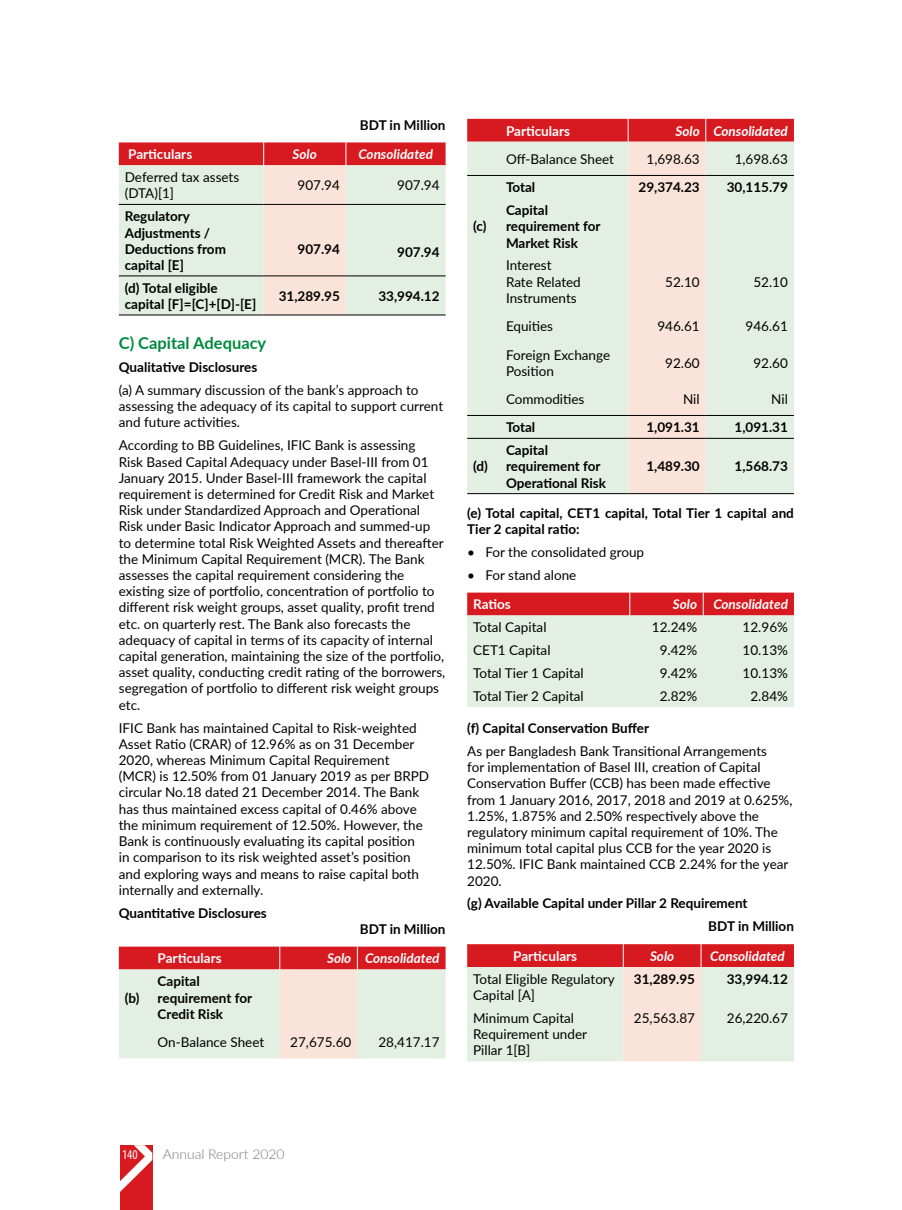
<style>
.page{position:relative;width:902px;height:1210px;background:#fff}
.page>*{position:absolute;margin:0;border:0;box-sizing:border-box;transform-origin:0 0}
.t1{font:700 16.5px "Lato";color:#008a3f}
.t2{font:13.5px/16.2px "Lato";color:#000}
.t3{font:700 13.5px/16.2px "Lato";color:#000}
.t4{font:italic 700 13.5px "Lato";color:#fff}
.t5{font:700 13.5px "Lato";color:#fff}
.t6{font:300 13.5px "Lato";color:#77787b}
.t7{font:condensed 13.5px "Myriad Pro";color:#fff}
</style>
<div class="page">
<div style="left:120px;top:1145px;width:32px;height:65px;background:#d71920"></div>
<svg style="left:120px;top:1145px;width:32px;height:47px"></svg>
<hr style="left:119px;top:315px;width:145px;height:1px;background:#000">
<hr style="left:264px;top:315px;width:82px;height:1px;background:#000">
<hr style="left:346px;top:315px;width:99px;height:1px;background:#000">
<svg style="left:119px;top:142px;width:327px;height:173px;background:#e3cdc4"></svg>
<svg style="left:119px;top:946px;width:326px;height:112px;background:#e5c2ba"></svg>
<hr style="left:467px;top:493px;width:33px;height:1px;background:#000">
<hr style="left:500px;top:493px;width:128px;height:1px;background:#000">
<hr style="left:628px;top:493px;width:78px;height:1px;background:#000">
<hr style="left:706px;top:493px;width:88px;height:1px;background:#000">
<svg style="left:467px;top:119px;width:327px;height:374px;background:#e6ddd3"></svg>
<svg style="left:467px;top:592px;width:327px;height:115px;background:#e1c5bd"></svg>
<svg style="left:467px;top:944px;width:327px;height:117px;background:#e5c3bb"></svg>
<p class="t3" style="left:360px;top:116px;width:87px">BDT in Million</p>
<p class="t5" style="left:128px;top:144px;width:65px">Particulars</p>
<p class="t4" style="left:293px;top:144px;width:26px">Solo</p>
<p class="t4" style="left:358px;top:144px;width:76px">Consolidated</p>
<p class="t2" style="left:125px;top:169px;width:116px">Deferred tax assets (DTA)[1]</p>
<p class="t2" style="left:298px;top:177px;width:44px">907.94</p>
<p class="t2" style="left:397px;top:177px;width:44px">907.94</p>
<p class="t3" style="left:125px;top:208px;width:103px">Regulatory<br>Adjustments /<br>Deductions from capital [E]</p>
<p class="t3" style="left:298px;top:240px;width:44px">907.94</p>
<p class="t3" style="left:397px;top:243px;width:44px">907.94</p>
<p class="t3" style="left:125px;top:279px;width:133px">(d) Total eligible capital [F]=[C]+[D]-[E]</p>
<p class="t3" style="left:279px;top:287px;width:63px">31,289.95</p>
<p class="t3" style="left:378px;top:287px;width:63px">33,994.12</p>
<p class="t1" style="left:119px;top:331px;width:149px">C) Capital Adequacy</p>
<p class="t3" style="left:119px;top:358px;width:140px">Qualitative Disclosures</p>
<p class="t2" style="left:119px;top:381px;width:326px">(a) A summary discussion of the bank’s approach to assessing the adequacy of its capital to support current and future activities.</p>
<p class="t2" style="left:119px;top:437px;width:328px">According to BB Guidelines, IFIC Bank is assessing<br>Risk Based Capital Adequacy under Basel-III from 01<br>January 2015. Under Basel-III framework the capital requirement is determined for Credit Risk and Market Risk under Standardized Approach and Operational Risk under Basic Indicator Approach and summed-up to determine total Risk Weighted Assets and thereafter the Minimum Capital Requirement (MCR). The Bank assesses the capital requirement considering the existing size of portfolio, concentration of portfolio to different risk weight groups, asset quality, profit trend etc. on quarterly rest. The Bank also forecasts the adequacy of capital in terms of its capacity of internal capital generation, maintaining the size of the portfolio, asset quality, conducting credit rating of the borrowers, segregation of portfolio to different risk weight groups etc.</p>
<p class="t2" style="left:119px;top:719px;width:312px">IFIC Bank has maintained Capital to Risk-weighted Asset Ratio (CRAR) of 12.96% as on 31 December 2020, whereas Minimum Capital Requirement (MCR) is 12.50% from 01 January 2019 as per BRPD circular No.18 dated 21 December 2014. The Bank has thus maintained excess capital of 0.46% above the minimum requirement of 12.50%. However, the Bank is continuously evaluating its capital position in comparison to its risk weighted asset’s position and exploring ways and means to raise capital both internally and externally.</p>
<p class="t3" style="left:119px;top:904px;width:150px">Quantitative Disclosures</p>
<p class="t3" style="left:360px;top:920px;width:87px">BDT in Million</p>
<p class="t5" style="left:158px;top:948px;width:65px">Particulars</p>
<p class="t4" style="left:327px;top:948px;width:114px">Solo Consolidated</p>
<p class="t3" style="left:125px;top:989px;width:16px">(b)</p>
<p class="t3" style="left:158px;top:972px;width:96px">Capital requirement for<br>Credit Risk</p>
<p class="t2" style="left:158px;top:1033px;width:108px">On-Balance Sheet</p>
<p class="t2" style="left:290px;top:1033px;width:63px">27,675.60</p>
<p class="t2" style="left:378px;top:1033px;width:63px">28,417.17</p>
<p class="t3" style="left:473px;top:218px;width:15px">(c)</p>
<p class="t5" style="left:506px;top:121px;width:65px">Particulars</p>
<p class="t4" style="left:675px;top:121px;width:114px">Solo Consolidated</p>
<p class="t2" style="left:506px;top:150px;width:110px">Off-Balance Sheet</p>
<p class="t2" style="left:646px;top:150px;width:55px">1,698.63</p>
<p class="t2" style="left:735px;top:150px;width:55px">1,698.63</p>
<p class="t3" style="left:506px;top:179px;width:31px">Total</p>
<p class="t3" style="left:638px;top:179px;width:63px">29,374.23</p>
<p class="t3" style="left:727px;top:179px;width:63px">30,115.79</p>
<p class="t3" style="left:506px;top:202px;width:96px">Capital requirement for<br>Market Risk</p>
<p class="t2" style="left:506px;top:257px;width:76px">Interest<br>Rate Related<br>Instruments</p>
<p class="t2" style="left:665px;top:273px;width:36px">52.10</p>
<p class="t2" style="left:753px;top:273px;width:36px">52.10</p>
<p class="t2" style="left:506px;top:318px;width:49px">Equities</p>
<p class="t2" style="left:657px;top:318px;width:44px">946.61</p>
<p class="t2" style="left:745px;top:318px;width:44px">946.61</p>
<p class="t2" style="left:506px;top:346px;width:106px">Foreign Exchange<br>Position</p>
<p class="t2" style="left:665px;top:354px;width:36px">92.60</p>
<p class="t2" style="left:753px;top:354px;width:36px">92.60</p>
<p class="t2" style="left:506px;top:390px;width:80px">Commodities</p>
<p class="t2" style="left:683px;top:390px;width:18px">Nil</p>
<p class="t2" style="left:771px;top:390px;width:18px">Nil</p>
<p class="t3" style="left:506px;top:419px;width:31px">Total</p>
<p class="t3" style="left:646px;top:419px;width:55px">1,091.31</p>
<p class="t3" style="left:734px;top:419px;width:55px">1,091.31</p>
<p class="t3" style="left:506px;top:441px;width:102px">Capital requirement for<br>Operational Risk</p>
<p class="t3" style="left:473px;top:458px;width:16px">(d)</p>
<p class="t3" style="left:646px;top:458px;width:55px">1,489.30</p>
<p class="t3" style="left:734px;top:458px;width:55px">1,568.73</p>
<p class="t3" style="left:467px;top:504px;width:328px">(e) Total capital, CET1 capital, Total Tier 1 capital and<br>Tier 2 capital ratio:</p>
<p class="t2" style="left:467px;top:543px;width:178px">• For the consolidated group</p>
<p class="t2" style="left:467px;top:566px;width:111px">• For stand alone</p>
<p class="t5" style="left:473px;top:594px;width:39px">Ratios</p>
<p class="t4" style="left:673px;top:594px;width:117px">Solo Consolidated</p>
<p class="t2" style="left:473px;top:619px;width:75px">Total Capital</p>
<p class="t2" style="left:652px;top:619px;width:47px">12.24%</p>
<p class="t2" style="left:742px;top:619px;width:47px">12.96%</p>
<p class="t2" style="left:473px;top:641px;width:79px">CET1 Capital</p>
<p class="t2" style="left:660px;top:641px;width:39px">9.42%</p>
<p class="t2" style="left:742px;top:641px;width:47px">10.13%</p>
<p class="t2" style="left:473px;top:664px;width:112px">Total Tier 1 Capital</p>
<p class="t2" style="left:660px;top:664px;width:39px">9.42%</p>
<p class="t2" style="left:742px;top:664px;width:47px">10.13%</p>
<p class="t2" style="left:473px;top:687px;width:112px">Total Tier 2 Capital</p>
<p class="t2" style="left:660px;top:687px;width:39px">2.82%</p>
<p class="t2" style="left:750px;top:687px;width:39px">2.84%</p>
<p class="t3" style="left:467px;top:719px;width:183px">(f) Capital Conservation Buffer</p>
<p class="t2" style="left:467px;top:742px;width:327px">As per Bangladesh Bank Transitional Arrangements<br>for implementation of Basel III, creation of Capital Conservation Buffer (CCB) has been made effective from 1 January 2016, 2017, 2018 and 2019 at 0.625%, 1.25%, 1.875% and 2.50% respectively above the regulatory minimum capital requirement of 10%. The minimum total capital plus CCB for the year 2020 is 12.50%. IFIC Bank maintained CCB 2.24% for the year 2020.</p>
<p class="t3" style="left:708px;top:891px;width:87px;line-height:23px;text-indent:-241px">(g) Available Capital under Pillar 2 Requirement<br>BDT in Million</p>
<p class="t5" style="left:513px;top:946px;width:65px">Particulars</p>
<p class="t4" style="left:650px;top:946px;width:26px">Solo</p>
<p class="t4" style="left:710px;top:946px;width:76px">Consolidated</p>
<p class="t2" style="left:473px;top:970px;width:143px">Total Eligible Regulatory<br>Capital [A]</p>
<p class="t3" style="left:634px;top:970px;width:63px">31,289.95</p>
<p class="t3" style="left:727px;top:970px;width:63px">33,994.12</p>
<p class="t2" style="left:473px;top:1009px;width:115px">Minimum Capital<br>Requirement under<br>Pillar 1[B]</p>
<p class="t2" style="left:634px;top:1009px;width:63px">25,563.87</p>
<p class="t2" style="left:727px;top:1009px;width:63px">26,220.67</p>
<p class="t7" style="left:122px;top:1146px;width:17px">140</p>
<p class="t6" style="left:163px;top:1145px;width:123px">Annual Report 2020</p>
</div>
